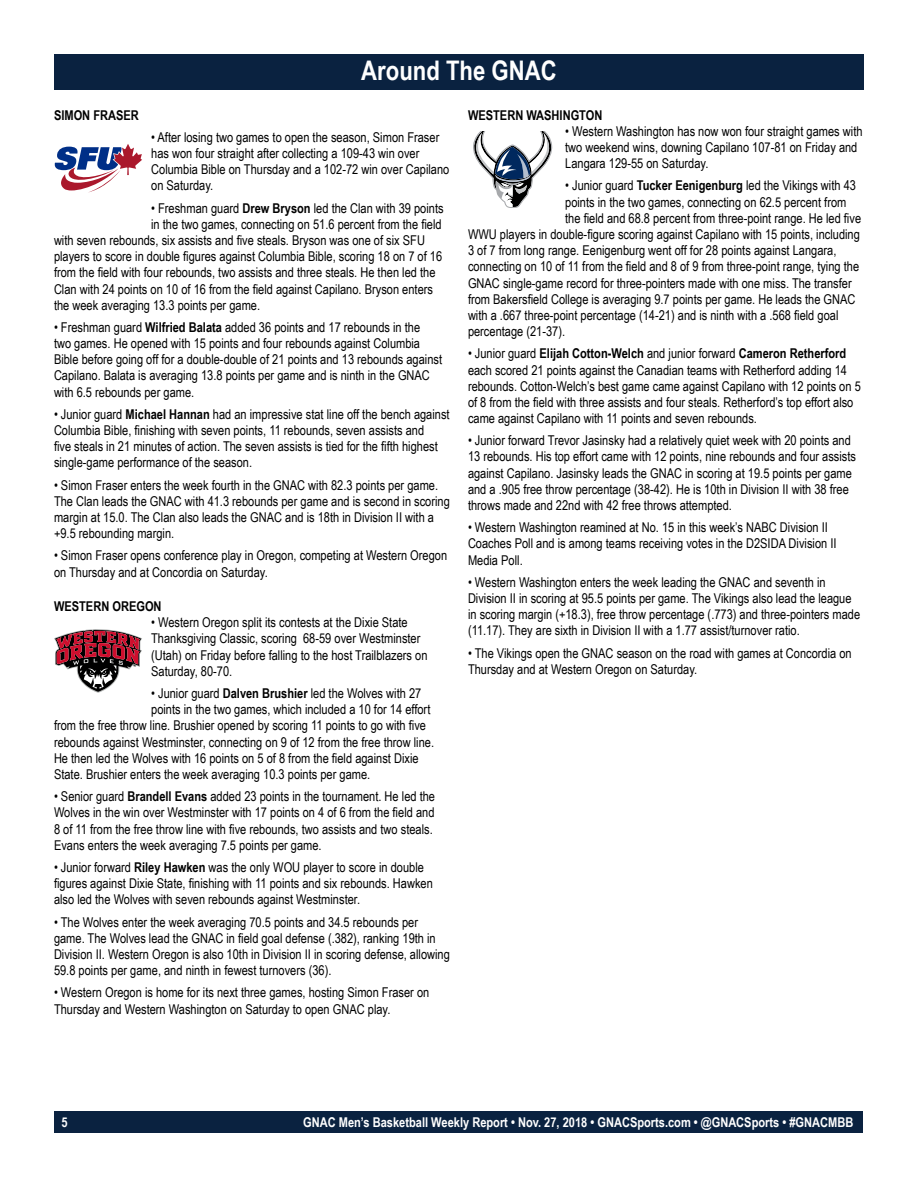
<style>
.page{position:relative;width:918px;height:1188px;background:#fff}
.page>*{position:absolute;margin:0;border:0;box-sizing:border-box;transform-origin:0 0}
.t1{font:700 27px "Arial Narrow";color:#fff}
.t2{font:13.5px/16.2px "Arial Narrow";color:#000}
.t3{font:700 13.5px "Arial Narrow";color:#fff}
.t4{font:700 13.5px "Arial Narrow";color:#000}
.s1{font-weight:700}
</style>
<div class="page">
<div style="left:55px;top:1111px;width:808px;height:22px;background:#0a2240"></div>
<div style="left:54px;top:54px;width:810px;height:36px;background:#0a2240"></div>
<svg style="left:55px;top:144px;width:87px;height:49px"></svg>
<svg style="left:473px;top:132px;width:80px;height:76px"></svg>
<svg style="left:54px;top:629px;width:88px;height:64px"></svg>
<h1 class="t1" style="left:361px;top:50px;width:197px">Around The GNAC</h1>
<p class="t4" style="left:54px;top:105px;width:86px">SIMON FRASER</p>
<p class="t2" style="left:151px;top:128px;width:300px">• After losing two games to open the season, Simon Fraser has won four straight after collecting a 109-43 win over Columbia Bible on Thursday and a 102-72 win over Capilano on Saturday.</p>
<p class="t2" style="left:151px;top:199px;width:294px">• Freshman guard <span class="s1">Drew Bryson</span> led the Clan with 39 points</p>
<p class="t2" style="left:151px;top:215px;width:292px">in the two games, connecting on 51.6 percent from the field</p>
<p class="t2" style="left:54px;top:232px;width:373px">with seven rebounds, six assists and five steals. Bryson was one of six SFU</p>
<p class="t2" style="left:54px;top:248px;width:390px">players to score in double figures against Columbia Bible, scoring 18 on 7 of 16</p>
<p class="t2" style="left:54px;top:264px;width:383px">from the field with four rebounds, two assists and three steals. He then led the</p>
<p class="t2" style="left:54px;top:280px;width:381px">Clan with 24 points on 10 of 16 from the field against Capilano. Bryson enters</p>
<p class="t2" style="left:54px;top:296px;width:208px">the week averaging 13.3 points per game.</p>
<p class="t2" style="left:54px;top:319px;width:390px">• Freshman guard <span class="s1">Wilfried Balata</span> added 36 points and 17 rebounds in the<br>two games. He opened with 15 points and four rebounds against Columbia Bible before going off for a double-double of 21 points and 13 rebounds against Capilano. Balata is averaging 13.8 points per game and is ninth in the GNAC with 6.5 rebounds per game.</p>
<p class="t2" style="left:54px;top:406px;width:397px">• Junior guard <span class="s1">Michael Hannan</span> had an impressive stat line off the bench against Columbia Bible, finishing with seven points, 11 rebounds, seven assists and<br>five steals in 21 minutes of action. The seven assists is tied for the fifth highest single-game performance of the season.</p>
<p class="t2" style="left:54px;top:476px;width:397px">• Simon Fraser enters the week fourth in the GNAC with 82.3 points per game.<br>The Clan leads the GNAC with 41.3 rebounds per game and is second in scoring margin at 15.0. The Clan also leads the GNAC and is 18th in Division II with a +9.5 rebounding margin.</p>
<p class="t2" style="left:54px;top:547px;width:395px">• Simon Fraser opens conference play in Oregon, competing at Western Oregon on Thursday and at Concordia on Saturday.</p>
<p class="t4" style="left:54px;top:596px;width:109px">WESTERN OREGON</p>
<p class="t2" style="left:151px;top:614px;width:278px">• Western Oregon split its contests at the Dixie State Thanksgiving Classic, scoring 68-59 over Westminster (Utah) on Friday before falling to the host Trailblazers on Saturday, 80-70.</p>
<p class="t2" style="left:151px;top:685px;width:272px">• Junior guard <span class="s1">Dalven Brushier</span> led the Wolves with 27</p>
<p class="t2" style="left:151px;top:701px;width:281px">points in the two games, which included a 10 for 14 effort</p>
<p class="t2" style="left:54px;top:717px;width:374px">from the free throw line. Brushier opened by scoring 11 points to go with five</p>
<p class="t2" style="left:54px;top:733px;width:382px">rebounds against Westminster, connecting on 9 of 12 from the free throw line.</p>
<p class="t2" style="left:54px;top:749px;width:366px">He then led the Wolves with 16 points on 5 of 8 from the field against Dixie</p>
<p class="t2" style="left:54px;top:766px;width:318px">State. Brushier enters the week averaging 10.3 points per game.</p>
<p class="t2" style="left:54px;top:788px;width:383px">• Senior guard <span class="s1">Brandell Evans</span> added 23 points in the tournament. He led the Wolves in the win over Westminster with 17 points on 4 of 6 from the field and 8 of 11 from the free throw line with five rebounds, two assists and two steals.<br>Evans enters the week averaging 7.5 points per game.</p>
<p class="t2" style="left:54px;top:859px;width:380px">• Junior forward <span class="s1">Riley Hawken</span> was the only WOU player to score in double figures against Dixie State, finishing with 11 points and six rebounds. Hawken also led the Wolves with seven rebounds against Westminster.</p>
<p class="t2" style="left:54px;top:913px;width:397px">• The Wolves enter the week averaging 70.5 points and 34.5 rebounds per game. The Wolves lead the GNAC in field goal defense (.382), ranking 19th in Division II. Western Oregon is also 10th in Division II in scoring defense, allowing 59.8 points per game, and ninth in fewest turnovers (36).</p>
<p class="t2" style="left:54px;top:984px;width:377px">• Western Oregon is home for its next three games, hosting Simon Fraser on<br>Thursday and Western Washington on Saturday to open GNAC play.</p>
<p class="t4" style="left:468px;top:105px;width:136px">WESTERN WASHINGTON</p>
<p class="t2" style="left:565px;top:122px;width:299px">• Western Washington has now won four straight games with two weekend wins, downing Capilano 107-81 on Friday and<br>Langara 129-55 on Saturday.</p>
<p class="t2" style="left:565px;top:177px;width:292px">• Junior guard <span class="s1">Tucker Eenigenburg</span> led the Vikings with 43</p>
<p class="t2" style="left:565px;top:193px;width:283px">points in the two games, connecting on 62.5 percent from</p>
<p class="t2" style="left:565px;top:209px;width:298px">the field and 68.8 percent from three-point range. He led five</p>
<p class="t2" style="left:468px;top:226px;width:393px">WWU players in double-figure scoring against Capilano with 15 points, including</p>
<p class="t2" style="left:468px;top:242px;width:370px">3 of 7 from long range. Eenigenburg went off for 28 points against Langara,</p>
<p class="t2" style="left:468px;top:258px;width:393px">connecting on 10 of 11 from the field and 8 of 9 from three-point range, tying the</p>
<p class="t2" style="left:468px;top:274px;width:385px">GNAC single-game record for three-pointers made with one miss. The transfer</p>
<p class="t2" style="left:468px;top:290px;width:389px">from Bakersfield College is averaging 9.7 points per game. He leads the GNAC</p>
<p class="t2" style="left:468px;top:307px;width:372px">with a .667 three-point percentage (14-21) and is ninth with a .568 field goal</p>
<p class="t2" style="left:468px;top:323px;width:99px">percentage (21-37).</p>
<p class="t2" style="left:468px;top:345px;width:394px">• Junior guard <span class="s1">Elijah Cotton-Welch</span> and junior forward <span class="s1">Cameron Retherford </span>each scored 21 points against the Canadian teams with Retherford adding 14 rebounds. Cotton-Welch’s best game came against Capilano with 12 points on 5 of 8 from the field with three assists and four steals. Retherford’s top effort also came against Capilano with 11 points and seven rebounds.</p>
<p class="t2" style="left:468px;top:432px;width:390px">• Junior forward Trevor Jasinsky had a relatively quiet week with 20 points and 13 rebounds. His top effort came with 12 points, nine rebounds and four assists against Capilano. Jasinsky leads the GNAC in scoring at 19.5 points per game and a .905 free throw percentage (38-42). He is 10th in Division II with 38 free throws made and 22nd with 42 free throws attempted.</p>
<p class="t2" style="left:468px;top:519px;width:370px">• Western Washington reamined at No. 15 in this week’s NABC Division II<br>Coaches Poll and is among teams receiving votes in the D2SIDA Division II<br>Media Poll.</p>
<p class="t2" style="left:468px;top:574px;width:394px">• Western Washington enters the week leading the GNAC and seventh in Division II in scoring at 95.5 points per game. The Vikings also lead the league in scoring margin (+18.3), free throw percentage (.773) and three-pointers made (11.17). They are sixth in Division II with a 1.77 assist/turnover ratio.</p>
<p class="t2" style="left:468px;top:644px;width:385px">• The Vikings open the GNAC season on the road with games at Concordia on<br>Thursday and at Western Oregon on Saturday.</p>
<p class="t3" style="left:61px;top:1112px;width:8px">5</p>
<p class="t3" style="left:303px;top:1112px;width:552px">GNAC Men’s Basketball Weekly Report • Nov. 27, 2018 • GNACSports.com • @GNACSports • #GNACMBB</p>
</div>
